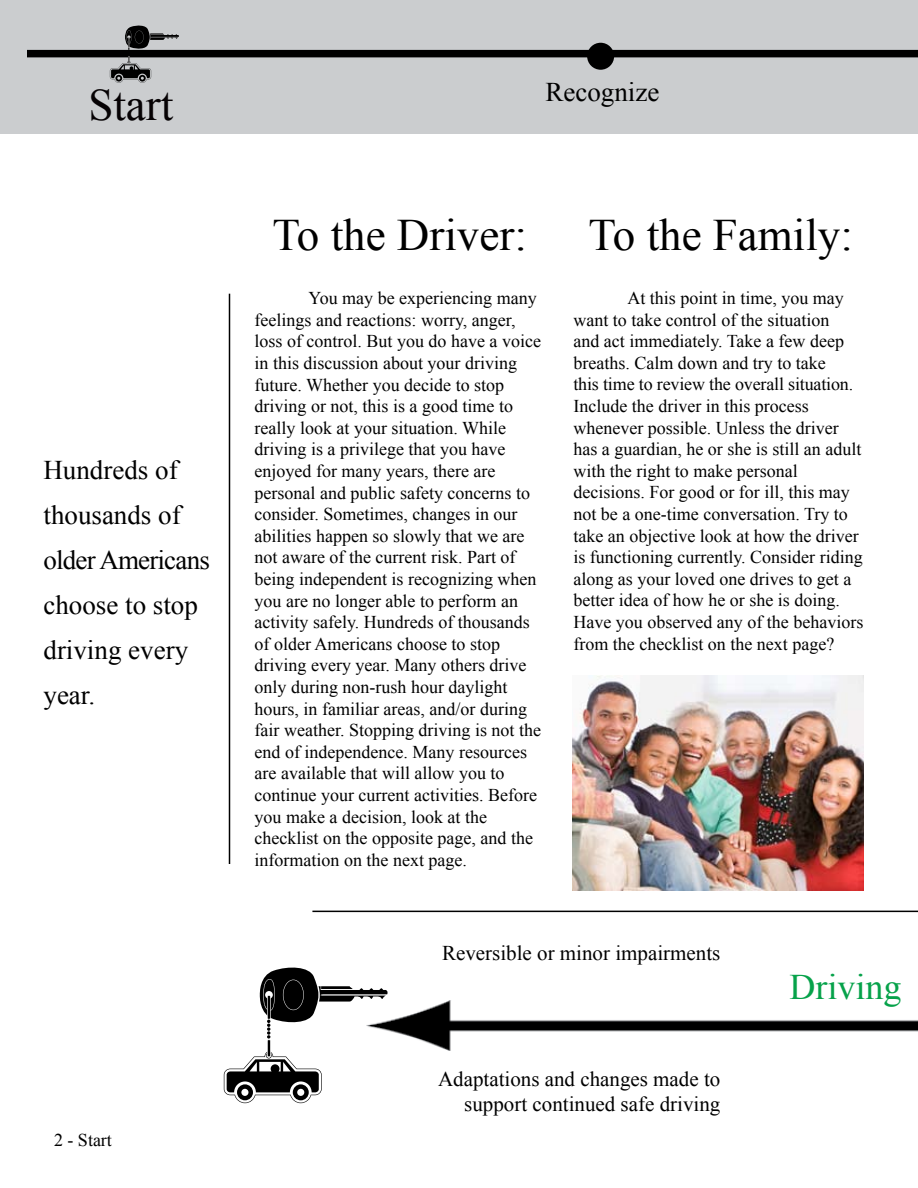
<style>
.page{position:relative;width:918px;height:1188px;background:#fff}
.page>*{position:absolute;margin:0;border:0;box-sizing:border-box;transform-origin:0 0}
.t1{font:45px "Times New Roman";color:#000}
.t2{font:45px "Times New Roman";color:#060204}
.t3{font:36px "Times New Roman";color:#06a24a}
.t4{font:27px/45px "Times New Roman";color:#000}
.t5{font:21px/25.2px "Times New Roman";color:#000;text-align:right}
.t6{font:18px/21.6px "Times New Roman";color:#000}
</style>
<div class="page">
<div style="left:1px;top:1px;width:917px;height:133px;background:#cbcdcf"></div>
<div style="left:27px;top:50px;width:891px;height:7px;background:#000"></div>
<div style="left:587px;top:43px;width:27px;height:27px;background:#000;border-radius:50%"></div>
<img style="left:388px;top:1001px;width:530px;height:50px">
<hr style="left:229px;top:294px;width:1px;height:570px;background:#000">
<svg style="left:224px;top:968px;width:164px;height:135px"></svg>
<hr style="left:312px;top:911px;width:606px;height:1px;background:#000">
<img style="left:573px;top:675px;width:291px;height:216px">
<svg style="left:110px;top:26px;width:69px;height:57px"></svg>
<h1 class="t2" style="left:88px;top:74px;width:87px">Start</h1>
<h3 class="t4" style="left:44px;top:447px;width:168px">Hundreds of thousands of older Americans choose to stop driving every year.</h3>
<p class="t6" style="left:54px;top:1129px;width:59px">2 - Start</p>
<h3 class="t4" style="left:545px;top:69px;width:115px">Recognize</h3>
<h1 class="t1" style="left:273px;top:205px;width:256px">To the Driver:</h1>
<h1 class="t1" style="left:589px;top:205px;width:266px">To the Family:</h1>
<p class="t6" style="left:255px;top:287px;width:288px;text-indent:54px">You may be experiencing many feelings and reactions: worry, anger, loss of control. But you do have a voice in this discussion about your driving future. Whether you decide to stop driving or not, this is a good time to really look at your situation. While driving is a privilege that you have enjoyed for many years, there are personal and public safety concerns to consider. Sometimes, changes in our abilities happen so slowly that we are not aware of the current risk. Part of being independent is recognizing when you are no longer able to perform an activity safely. Hundreds of thousands of older Americans choose to stop driving every year. Many others drive only during non-rush hour daylight hours, in familiar areas, and/or during fair weather. Stopping driving is not the end of independence. Many resources are available that will allow you to continue your current activities. Before you make a decision, look at the checklist on the opposite page, and the information on the next page.</p>
<p class="t6" style="left:573px;top:287px;width:291px;text-indent:54px">At this point in time, you may want to take control of the situation<br>and act immediately. Take a few deep breaths. Calm down and try to take<br>this time to review the overall situation.<br>Include the driver in this process whenever possible. Unless the driver has a guardian, he or she is still an adult with the right to make personal decisions. For good or for ill, this may not be a one-time conversation. Try to take an objective look at how the driver is functioning currently. Consider riding along as your loved one drives to get a better idea of how he or she is doing.<br>Have you observed any of the behaviors from the checklist on the next page?</p>
<p class="t5" style="left:442px;top:940px;width:280px">Reversible or minor impairments</p>
<p class="t5" style="left:438px;top:1066px;width:284px">Adaptations and changes made to support continued safe driving</p>
<h2 class="t3" style="left:790px;top:963px;width:113px">Driving</h2>
</div>
